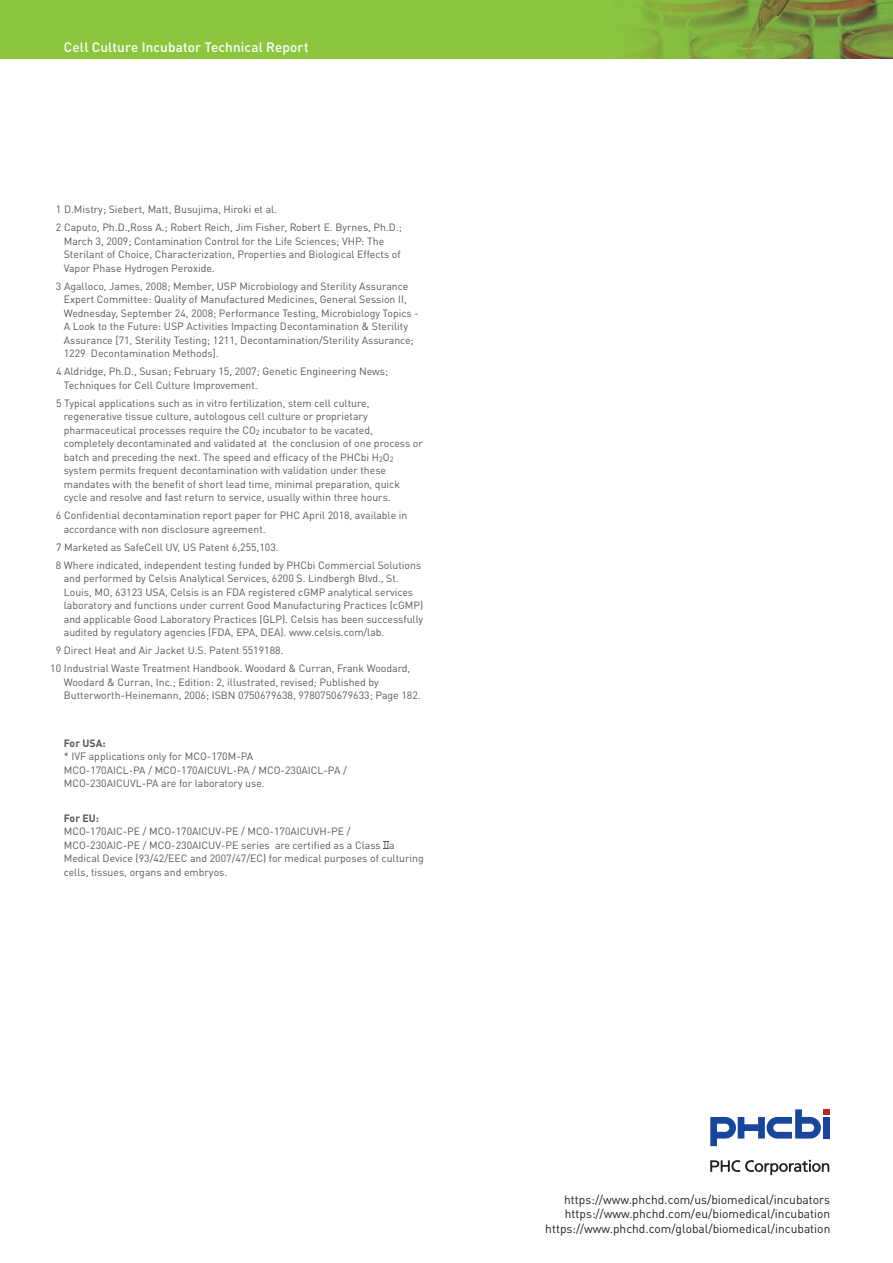
<style>
.page{position:relative;width:893px;height:1263px;background:#fff}
.page>*{position:absolute;margin:0;border:0;box-sizing:border-box;transform-origin:0 0}
.t1{font:500 13.5px "DINOT";letter-spacing:.01em;color:#fff}
.t2{font:12px/14.4px "DINOT";color:#231f20;text-align:right}
.t3{font:10.5px/13.5px "DINOT";color:#57585a}
.s1{font-weight:700}
</style>
<div class="page">
<div style="left:0;top:0;width:893px;height:59px;background:#8bc63e"></div>
<img style="left:624px;top:0;width:269px;height:59px">
<svg style="left:710px;top:1109px;width:119px;height:37px"></svg>
<svg style="left:710px;top:1160px;width:119px;height:15px"></svg>
<p class="t1" style="left:64px;top:38px;width:247px">Cell Culture Incubator Technical Report</p>
<p class="t3" style="left:56px;top:200px;width:347px;line-height:18px">1 D.Mistry; Siebert, Matt, Busujima, Hiroki et al.<br>2 Caputo, Ph.D.,Ross A.; Robert Reich, Jim Fisher, Robert E. Byrnes, Ph.D.;</p>
<p class="t3" style="left:64px;top:234px;width:338px">March 3, 2009; Contamination Control for the Life Sciences; VHP: The<br>Sterilant of Choice, Characterization, Properties and Biological Effects of<br>Vapor Phase Hydrogen Peroxide.</p>
<p class="t3" style="left:64px;top:279px;width:356px;text-indent:-8px">3 Agalloco, James, 2008; Member, USP Microbiology and Sterility Assurance Expert Committee: Quality of Manufactured Medicines, General Session II, Wednesday, September 24, 2008; Performance Testing, Microbiology Topics - A Look to the Future: USP Activities Impacting Decontamination &amp; Sterility Assurance [71, Sterility Testing; 1211, Decontamination/Sterility Assurance; 1229 Decontamination Methods].</p>
<p class="t3" style="left:64px;top:364px;width:326px;text-indent:-8px">4 Aldridge, Ph.D., Susan; February 15, 2007; Genetic Engineering News;<br>Techniques for Cell Culture Improvement.</p>
<p class="t3" style="left:64px;top:396px;width:361px;text-indent:-8px">5 Typical applications such as in vitro fertilization, stem cell culture, regenerative tissue culture, autologous cell culture or proprietary pharmaceutical processes require the CO<sub>2</sub> incubator to be vacated, completely decontaminated and validated at the conclusion of one process or batch and preceding the next. The speed and efficacy of the PHCbi H<sub>2</sub>O<sub>2 </sub>system permits frequent decontamination with validation under these mandates with the benefit of short lead time, minimal preparation, quick cycle and resolve and fast return to service, usually within three hours.</p>
<p class="t3" style="left:64px;top:508px;width:345px;text-indent:-8px">6 Confidential decontamination report paper for PHC April 2018, available in accordance with non disclosure agreement.</p>
<p class="t3" style="left:56px;top:538px;width:367px;line-height:18px">7 Marketed as SafeCell UV, US Patent 6,255,103.<br>8 Where indicated, independent testing funded by PHCbi Commercial Solutions</p>
<p class="t3" style="left:64px;top:571px;width:361px">and performed by Celsis Analytical Services, 6200 S. Lindbergh Blvd., St.<br>Louis, MO, 63123 USA, Celsis is an FDA registered cGMP analytical services laboratory and functions under current Good Manufacturing Practices (cGMP) and applicable Good Laboratory Practices (GLP). Celsis has been successfully audited by regulatory agencies (FDA, EPA, DEA). www.celsis.com/lab.</p>
<p class="t3" style="left:50px;top:641px;width:361px;line-height:18px;text-indent:5px">9 Direct Heat and Air Jacket U.S. Patent 5519188.<br>10 Industrial Waste Treatment Handbook. Woodard &amp; Curran, Frank Woodard,</p>
<p class="t3" style="left:64px;top:675px;width:358px">Woodard &amp; Curran, Inc.; Edition: 2, illustrated, revised; Published by<br>Butterworth-Heinemann, 2006; ISBN 0750679638, 9780750679633; Page 182.</p>
<p class="t3" style="left:64px;top:736px;width:285px"><span class="s1">For USA:<br></span>* IVF applications only for MCO-170M-PA<br>MCO-170AICL-PA / MCO-170AICUVL-PA / MCO-230AICL-PA / MCO-230AICUVL-PA are for laboratory use.</p>
<p class="t3" style="left:64px;top:811px;width:361px"><span class="s1">For EU:<br></span>MCO-170AIC-PE / MCO-170AICUV-PE / MCO-170AICUVH-PE / MCO-230AIC-PE / MCO-230AICUV-PE series are certified as a Class IIa Medical Device (93/42/EEC and 2007/47/EC) for medical purposes of culturing cells, tissues, organs and embryos.</p>
<p class="t2" style="left:545px;top:1192px;width:287px">https://www.phchd.com/us/biomedical/incubators https://www.phchd.com/eu/biomedical/incubation https://www.phchd.com/global/biomedical/incubation</p>
</div>
